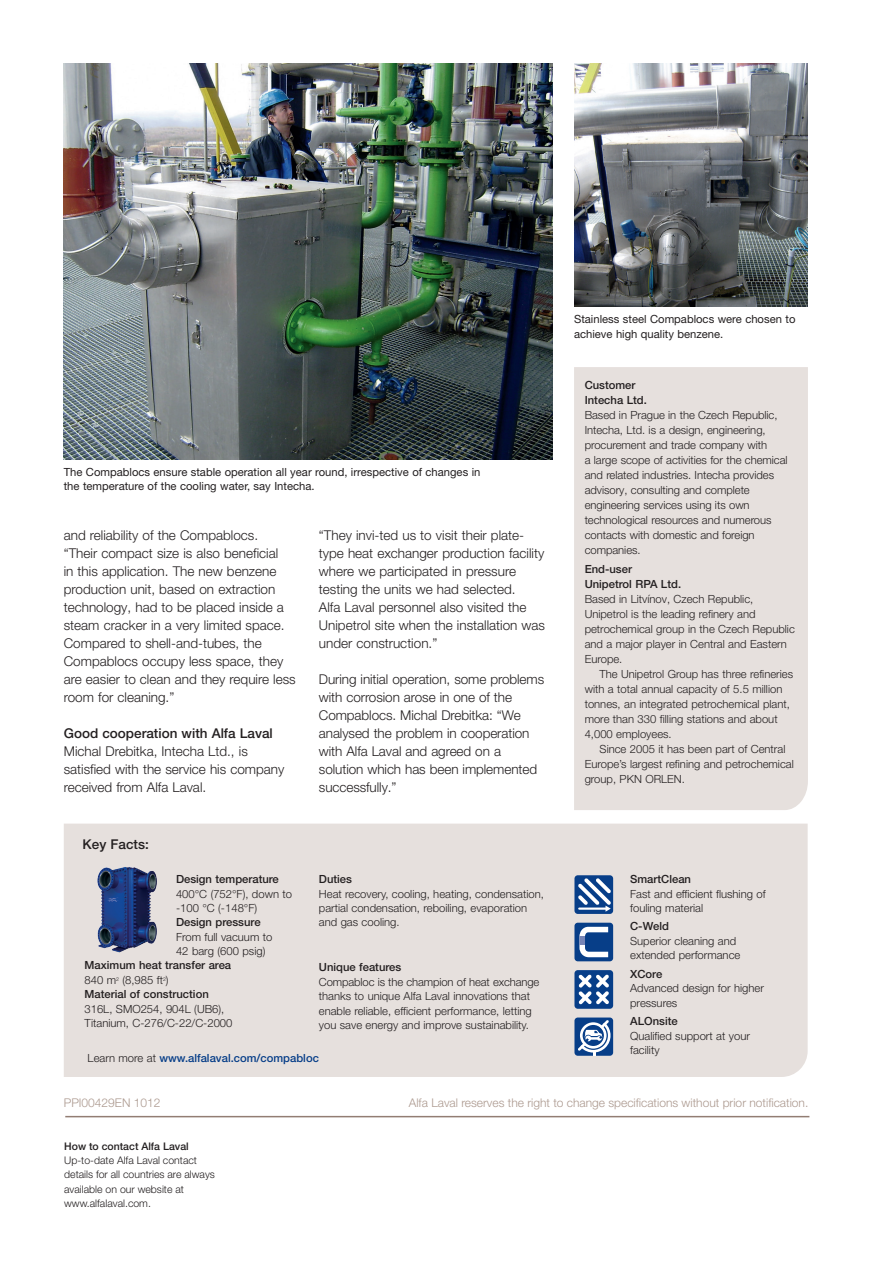
<style>
.page{position:relative;width:893px;height:1263px;background:#fff}
.page>*{position:absolute;margin:0;border:0;box-sizing:border-box;transform-origin:0 0}
.Body_Text_9_12{font:300 13.5px/18px "Helvetica Neue LT Pro";color:#231f20}
.Para_Sub_Head_9_12{font:500 13.5px "Helvetica Neue LT Pro";color:#231f20}
.Box_headline_9{font:500 13.5px "Helvetica Neue LT Std";color:#231f20}
.All_rights_reserved{font:300 12px "Helvetica Neue LT Pro";color:#ac998f}
.Lit_code_index_8_9{font:300 12px "Helvetica Neue LT Pro";color:#ac998f}
.Contact_Text_7_9_5{font:300 11.25px/15px "Helvetica Neue LT Pro";color:#231f20}
.box_body_7_5_9_5{font:300 11.25px/14.2px "Helvetica Neue LT Std";color:#231f20}
.Picture_Caption_7_5{font:11.25px/14.2px "Helvetica Neue LT Pro";color:#231f20}
.box_headline{font:500 11.25px "Helvetica Neue LT Std";color:#231f20}
.Contact_Head_7_9_5{font:500 11.25px "Helvetica Neue LT Pro";color:#231f20}
.box_body_7_5_9_5-2{font:500 11.25px "Helvetica Neue LT Std";color:#073e88}
.Contact_text_7_9_5{font:300 10.5px/14.2px "Helvetica Neue LT Pro";color:#231f20}
.Contact_head_7_9_5{font:500 10.5px "Helvetica Neue LT Pro";color:#231f20}
.s1{font-weight:300;color:#231f20}
</style>
<div class="page">
<hr style="left:65px;top:1116px;width:744px;height:1px;background:#927d73">
<img style="left:574px;top:64px;width:234px;height:243px">
<img style="left:64px;top:64px;width:489px;height:395px">
<div style="left:574px;top:367px;width:234px;height:443px;background:#e6e0dd"></div>
<div style="left:64px;top:824px;width:744px;height:253px;background:#e6e0dd"></div>
<img style="left:79px;top:864px;width:97px;height:90px">
<div style="left:574px;top:923px;width:39px;height:38px;background:#073e88;border-radius:3px"></div>
<svg style="left:579px;top:927px;width:29px;height:30px"></svg>
<div style="left:579px;top:936px;width:6px;height:8px;background:#7785b6"></div>
<div style="left:574px;top:1017px;width:39px;height:39px;background:#073e88;border-radius:3px"></div>
<svg style="left:578px;top:1020px;width:34px;height:36px"></svg>
<div style="left:574px;top:875px;width:39px;height:39px;background:#073e88;border-radius:3px"></div>
<svg style="left:578px;top:878px;width:33px;height:34px"></svg>
<div style="left:574px;top:970px;width:39px;height:39px;background:#073e88;border-radius:3px"></div>
<svg style="left:578px;top:974px;width:31px;height:30px"></svg>
<p class="Picture_Caption_7_5" style="left:64px;top:464px;width:418px">The Compablocs ensure stable operation all year round, irrespective of changes in the temperature of the cooling water, say Intecha.</p>
<p class="Body_Text_9_12" style="left:64px;top:526px;width:233px">and reliability of the Compablocs.<br>“Their compact size is also beneficial<br>in this application. The new benzene production unit, based on extraction technology, had to be placed inside a steam cracker in a very limited space.<br>Compared to shell-and-tubes, the Compablocs occupy less space, they are easier to clean and they require less room for cleaning.”</p>
<p class="Para_Sub_Head_9_12" style="left:64px;top:725px;width:211px">Good cooperation with Alfa Laval</p>
<p class="Body_Text_9_12" style="left:64px;top:742px;width:222px">Michal Drebitka, Intecha Ltd., is satisfied with the service his company received from Alfa Laval.</p>
<p class="Box_headline_9" style="left:83px;top:836px;width:68px">Key Facts:</p>
<p class="box_headline" style="left:176px;top:872px;width:104px">Design temperature</p>
<p class="box_body_7_5_9_5" style="left:176px;top:886px;width:118px">400°C (752°F), down to -100 °C (-148°F)</p>
<p class="box_headline" style="left:176px;top:915px;width:86px">Design pressure</p>
<p class="box_body_7_5_9_5" style="left:176px;top:929px;width:98px">From full vacuum to<br>42 barg (600 psig)</p>
<p class="box_headline" style="left:85px;top:958px;width:148px">Maximum heat transfer area</p>
<p class="box_body_7_5_9_5" style="left:85px;top:972px;width:86px">840 m<sup>2</sup> (8,985 ft<sup>2</sup>)</p>
<p class="box_headline" style="left:85px;top:987px;width:126px">Material of construction</p>
<p class="box_body_7_5_9_5" style="left:85px;top:1001px;width:149px">316L, SMO254, 904L (UB6),<br>Titanium, C-276/C-22/C-2000</p>
<p class="Body_Text_9_12" style="left:319px;top:526px;width:228px">“They invi-ted us to visit their plate&shy;type heat exchanger production facility where we participated in pressure testing the units we had selected.<br>Alfa Laval personnel also visited the Unipetrol site when the installation was under construction.”</p>
<p class="Body_Text_9_12" style="left:319px;top:670px;width:227px">During initial operation, some problems with corrosion arose in one of the<br>Compablocs. Michal Drebitka: “We analysed the problem in cooperation with Alfa Laval and agreed on a solution which has been implemented successfully.”</p>
<p class="box_headline" style="left:319px;top:872px;width:35px">Duties</p>
<p class="box_body_7_5_9_5" style="left:319px;top:886px;width:226px">Heat recovery, cooling, heating, condensation, partial condensation, reboiling, evaporation and gas cooling.</p>
<p class="box_headline" style="left:319px;top:961px;width:84px">Unique features</p>
<p class="box_body_7_5_9_5" style="left:319px;top:975px;width:222px">Compabloc is the champion of heat exchange thanks to unique Alfa Laval innovations that enable reliable, efficient performance, letting you save energy and improve sustainability.</p>
<p class="box_body_7_5_9_5-2" style="left:88px;top:1051px;width:233px"><span class="s1">Learn more at</span> www.alfalaval.com/compabloc</p>
<p class="Picture_Caption_7_5" style="left:574px;top:312px;width:223px">Stainless steel Compablocs were chosen to achieve high quality benzene.</p>
<p class="Contact_Head_7_9_5" style="left:585px;top:378px;width:52px">Customer</p>
<p class="Contact_Head_7_9_5" style="left:585px;top:393px;width:64px">Intecha Ltd.</p>
<p class="Contact_Text_7_9_5" style="left:585px;top:407px;width:204px">Based in Prague in the Czech Republic, Intecha, Ltd. is a design, engineering, procurement and trade company with<br>a large scope of activities for the chemical and related industries. Intecha provides advisory, consulting and complete engineering services using its own technological resources and numerous contacts with domestic and foreign companies.</p>
<p class="Contact_Head_7_9_5" style="left:585px;top:562px;width:49px">End-user</p>
<p class="Contact_Head_7_9_5" style="left:585px;top:577px;width:98px">Unipetrol RPA Ltd.</p>
<p class="Contact_Text_7_9_5" style="left:585px;top:591px;width:170px">Based in Litvínov, Czech Republic,</p>
<p class="Contact_Text_7_9_5" style="left:585px;top:606px;width:172px">Unipetrol is the leading refinery and</p>
<p class="Contact_Text_7_9_5" style="left:585px;top:621px;width:212px">petrochemical group in the Czech Republic</p>
<p class="Contact_Text_7_9_5" style="left:585px;top:636px;width:204px">and a major player in Central and Eastern</p>
<p class="Contact_Text_7_9_5" style="left:585px;top:651px;width:39px">Europe.</p>
<p class="Contact_Text_7_9_5" style="left:600px;top:666px;width:195px">The Unipetrol Group has three refineries</p>
<p class="Contact_Text_7_9_5" style="left:585px;top:681px;width:199px">with a total annual capacity of 5.5 million</p>
<p class="Contact_Text_7_9_5" style="left:585px;top:696px;width:207px">tonnes, an integrated petrochemical plant,</p>
<p class="Contact_Text_7_9_5" style="left:585px;top:711px;width:194px">more than 330 filling stations and about</p>
<p class="Contact_Text_7_9_5" style="left:585px;top:726px;width:89px">4,000 employees.</p>
<p class="Contact_Text_7_9_5" style="left:600px;top:741px;width:187px">Since 2005 it has been part of Central</p>
<p class="Contact_Text_7_9_5" style="left:585px;top:756px;width:211px">Europe’s largest refining and petrochemical</p>
<p class="Contact_Text_7_9_5" style="left:585px;top:771px;width:102px">group, PKN ORLEN.</p>
<p class="box_headline" style="left:630px;top:872px;width:62px">SmartClean</p>
<p class="box_body_7_5_9_5" style="left:630px;top:886px;width:137px">Fast and efficient flushing of fouling material</p>
<p class="box_headline" style="left:630px;top:919px;width:40px">C-Weld</p>
<p class="box_body_7_5_9_5" style="left:630px;top:933px;width:112px">Superior cleaning and extended performance</p>
<p class="box_headline" style="left:630px;top:967px;width:34px">XCore</p>
<p class="box_body_7_5_9_5" style="left:630px;top:981px;width:135px">Advanced design for higher pressures</p>
<p class="box_headline" style="left:630px;top:1014px;width:49px">ALOnsite</p>
<p class="box_body_7_5_9_5" style="left:630px;top:1028px;width:121px">Qualified support at your facility</p>
<p class="Lit_code_index_8_9" style="left:64px;top:1095px;width:98px">PPI00429EN 1012</p>
<p class="Contact_head_7_9_5" style="left:64px;top:1140px;width:126px">How to contact Alfa Laval</p>
<p class="Contact_text_7_9_5" style="left:64px;top:1153px;width:152px">Up-to-date Alfa Laval contact details for all countries are always available on our website at www.alfalaval.com.</p>
<p class="All_rights_reserved" style="left:409px;top:1095px;width:401px">Alfa Laval reserves the right to change specifications without prior notification.</p>
</div>
